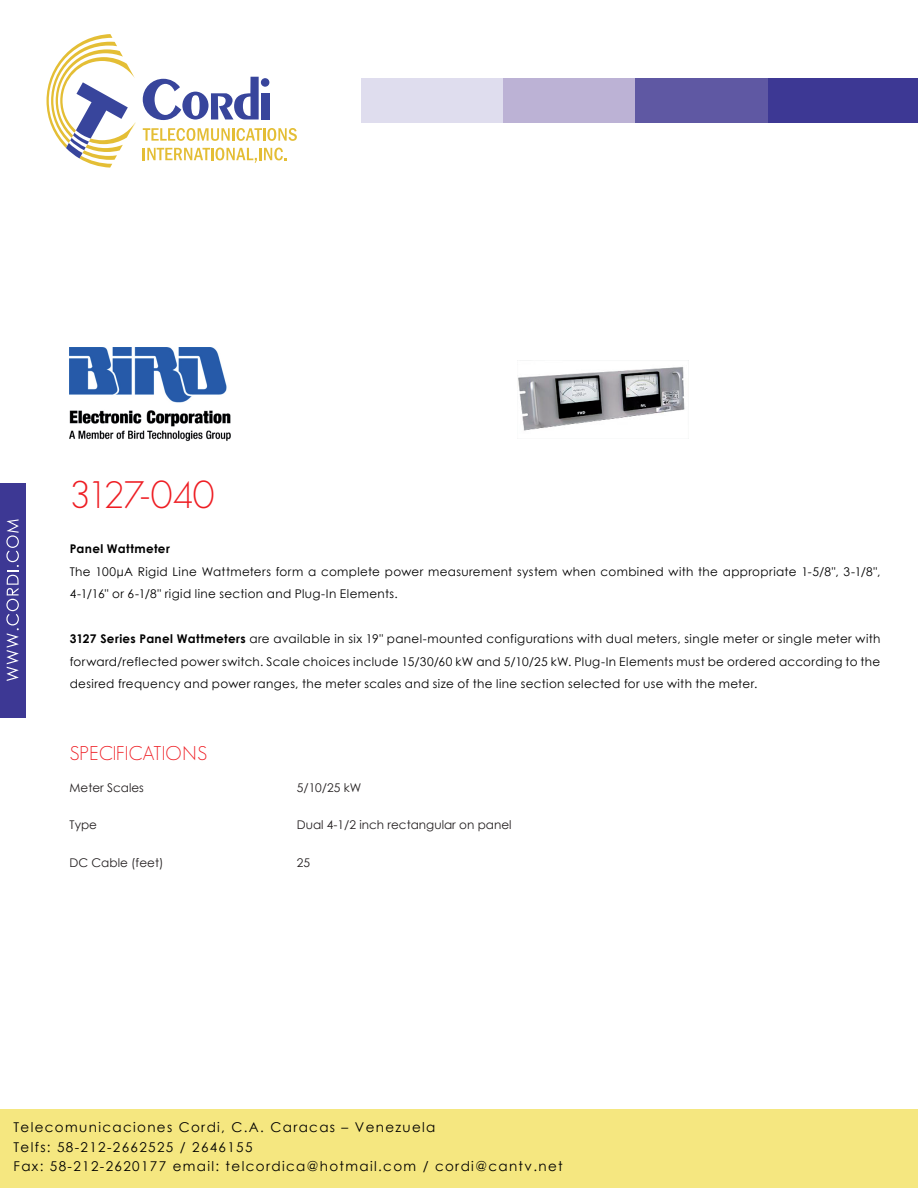
<style>
.page{position:relative;width:918px;height:1188px;background:#fff}
.page>*{position:absolute;margin:0;border:0;box-sizing:border-box;transform-origin:0 0}
.t1{font:300 37.5px "Geosans";letter-spacing:-.005em;color:#ee1d23}
.t2{font:300 19.5px "Geosans";color:#ee1d23}
.t3{font:13.5px/19.5px "Century Gothic";letter-spacing:.1em;color:#000}
.t4{font:12px/22.5px "Century Gothic";letter-spacing:.03em;color:#000}
.t5{font:12px "Century Gothic";color:#231f20}
.t6{font:700 12px "Century Gothic";letter-spacing:.03em;color:#000}
.s1{font-weight:700}
</style>
<div class="page">
<div style="left:261px;top:78px;width:8px;height:9px;background:#38459c;border-radius:50%"></div>
<div style="left:261px;top:93px;width:8px;height:26px;background:#38459c"></div>
<svg style="left:143px;top:77px;width:116px;height:43px"></svg>
<svg style="left:143px;top:128px;width:154px;height:13px"></svg>
<svg style="left:143px;top:148px;width:144px;height:15px"></svg>
<svg style="left:47px;top:34px;width:88px;height:134px"></svg>
<div style="left:361px;top:79px;width:557px;height:44px;background:#dfddee"></div>
<div style="left:503px;top:79px;width:415px;height:44px;background:#bcb2d5"></div>
<div style="left:635px;top:79px;width:283px;height:44px;background:#5f58a3"></div>
<div style="left:768px;top:79px;width:150px;height:44px;background:#3d3894"></div>
<div style="left:0;top:483px;width:25px;height:235px;background:#3d3894"></div>
<div style="left:0;top:1109px;width:918px;height:79px;background:#f5e780"></div>
<svg style="left:6px;top:519px;width:13px;height:162px"></svg>
<img style="left:70px;top:348px;width:160px;height:94px">
<img style="left:517px;top:360px;width:168px;height:71px">
<h1 class="t1" style="left:70px;top:474px;width:146px">3127-040</h1>
<p class="t6" style="left:70px;top:540px;width:102px">Panel Wattmeter</p>
<p class="t4" style="left:70px;top:560px;width:812px">The 100µA Rigid Line Wattmeters form a complete power measurement system when combined with the appropriate 1-5/8", 3-1/8",<br>4-1/16" or 6-1/8" rigid line section and Plug-In Elements.</p>
<p class="t4" style="left:70px;top:628px;width:812px;text-align:justify"><span class="s1">3127 Series Panel Wattmeters</span> are available in six 19" panel-mounted configurations with dual meters, single meter or single meter with forward/reflected power switch. Scale choices include 15/30/60 kW and 5/10/25 kW. Plug-In Elements must be ordered according to the desired frequency and power ranges, the meter scales and size of the line section selected for use with the meter.</p>
<h2 class="t2" style="left:70px;top:743px;width:139px">SPECIFICATIONS</h2>
<p class="t5" style="left:70px;top:779px;width:76px">Meter Scales</p>
<p class="t5" style="left:70px;top:817px;width:29px">Type</p>
<p class="t5" style="left:70px;top:854px;width:95px">DC Cable (feet)</p>
<p class="t5" style="left:297px;top:779px;width:66px">5/10/25 kW</p>
<p class="t5" style="left:297px;top:817px;width:216px">Dual 4-1/2 inch rectangular on panel</p>
<p class="t5" style="left:297px;top:854px;width:15px">25</p>
<p class="t3" style="left:14px;top:1117px;width:551px">Telecomunicaciones Cordi, C.A. Caracas – Venezuela<br>Telfs: 58-212-2662525 / 2646155<br>Fax: 58-212-2620177 email: telcordica@hotmail.com / cordi@cantv.net</p>
</div>
